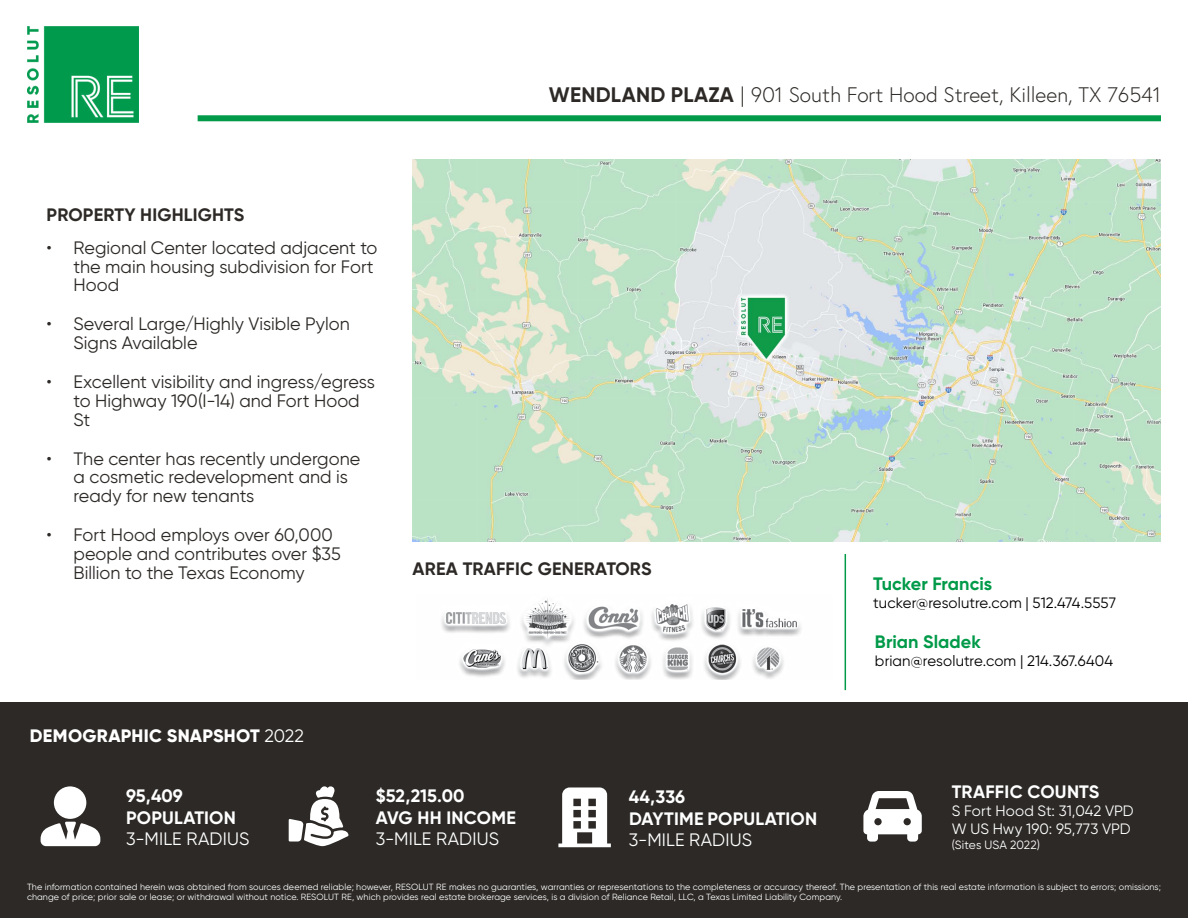
<style>
.page{position:relative;width:1188px;height:918px;background:#fff}
.page>*{position:absolute;margin:0;border:0;box-sizing:border-box;transform-origin:0 0}
.t1{font:300 21px "Europa";color:#2c2926}
.t2{font:18px/18.8px "Gilroy";color:#2c2926}
.t3{font:700 18px/21.6px "Gilroy";letter-spacing:.01em;color:#fff}
.t4{font:700 18px "Gilroy";letter-spacing:.01em;color:#2c2926}
.t5{font:18px "Gilroy";letter-spacing:.01em;color:#fff}
.t6{font:700 18px "Gilroy";letter-spacing:.005em;color:#019a49}
.t7{font:800 18px "Gilroy";letter-spacing:.015em;color:#fff}
.t8{font:15px "Gilroy";letter-spacing:.005em;color:#000}
.t9{font:15px/18px "Gilroy";letter-spacing:.005em;color:#fff}
.t10{font:12px "Gilroy";letter-spacing:.01em;color:#fff}
.t11{font:9px/10.5px "Gilroy";letter-spacing:.01em;color:#fff}
.s1{font-family:"Gilroy";font-weight:700}
.s2{font-weight:400}
</style>
<div class="page">
<img style="left:413px;top:160px;width:748px;height:382px">
<img style="left:441px;top:598px;width:360px;height:82px">
<hr style="left:845px;top:554px;width:1px;height:136px;background:#019a49">
<div style="left:0;top:702px;width:1188px;height:216px;background:#2c2926"></div>
<img style="left:27px;top:27px;width:112px;height:95px">
<div style="left:54px;top:786px;width:32px;height:33px;background:#fff;border-radius:50%"></div>
<svg style="left:41px;top:822px;width:59px;height:24px"></svg>
<svg style="left:289px;top:786px;width:59px;height:60px"></svg>
<svg style="left:863px;top:791px;width:59px;height:51px"></svg>
<svg style="left:558px;top:787px;width:53px;height:60px"></svg>
<div style="left:198px;top:115px;width:963px;height:6px;background:#019a49"></div>
<h1 class="t1" style="left:549px;top:81px;width:614px"><span class="s1">WENDLAND PLAZA</span> | 901 South Fort Hood Street, Killeen, TX 76541</h1>
<h2 class="t4" style="left:47px;top:203px;width:199px">PROPERTY HIGHLIGHTS</h2>
<h2 class="t2" style="left:74px;top:238px;width:305px;text-indent:-27px">• Regional Center located adjacent to the main housing subdivision for Fort<br>Hood</h2>
<h2 class="t2" style="left:74px;top:315px;width:278px;text-indent:-27px">• Several Large/Highly Visible Pylon<br>Signs Available</h2>
<h2 class="t2" style="left:74px;top:372px;width:303px;text-indent:-27px">• Excellent visibility and ingress/egress to Highway 190(I-14) and Fort Hood<br>St</h2>
<h2 class="t2" style="left:74px;top:449px;width:288px;text-indent:-27px">• The center has recently undergone a cosmetic redevelopment and is ready for new tenants</h2>
<h2 class="t2" style="left:74px;top:525px;width:269px;text-indent:-27px">• Fort Hood employs over 60,000 people and contributes over $35<br>Billion to the Texas Economy</h2>
<h2 class="t4" style="left:413px;top:558px;width:240px">AREA TRAFFIC GENERATORS</h2>
<h2 class="t7" style="left:30px;top:724px;width:276px">DEMOGRAPHIC SNAPSHOT <span class="s2">2022</span></h2>
<h2 class="t6" style="left:873px;top:573px;width:120px">Tucker Francis</h2>
<h3 class="t8" style="left:873px;top:594px;width:244px">tucker@resolutre.com | 512.474.5557</h3>
<h2 class="t6" style="left:875px;top:630px;width:107px">Brian Sladek</h2>
<h3 class="t8" style="left:875px;top:651px;width:240px">brian@resolutre.com | 214.367.6404</h3>
<h2 class="t3" style="left:126px;top:785px;width:111px">95,409<br>POPULATION</h2>
<h2 class="t5" style="left:126px;top:828px;width:125px">3-MILE RADIUS</h2>
<h2 class="t3" style="left:376px;top:785px;width:142px">$52,215.00<br>AVG HH INCOME</h2>
<h2 class="t5" style="left:376px;top:828px;width:125px">3-MILE RADIUS</h2>
<h2 class="t3" style="left:629px;top:786px;width:190px">44,336<br>DAYTIME POPULATION</h2>
<h2 class="t5" style="left:629px;top:829px;width:125px">3-MILE RADIUS</h2>
<h2 class="t3" style="left:952px;top:781px;width:149px">TRAFFIC COUNTS</h2>
<h3 class="t9" style="left:952px;top:802px;width:183px">S Fort Hood St: 31,042 VPD<br>W US Hwy 190: 95,773 VPD</h3>
<h3 class="t10" style="left:952px;top:837px;width:90px">(Sites USA 2022)</h3>
<p class="t11" style="left:27px;top:881px;width:1135px">The information contained herein was obtained from sources deemed reliable; however, RESOLUT RE makes no guaranties, warranties or representations to the completeness or accuracy thereof. The presentation of this real estate information is subject to errors; omissions; change of price; prior sale or lease; or withdrawal without notice. RESOLUT RE, which provides real estate brokerage services, is a division of Reliance Retail, LLC, a Texas Limited Liability Company.</p>
</div>
